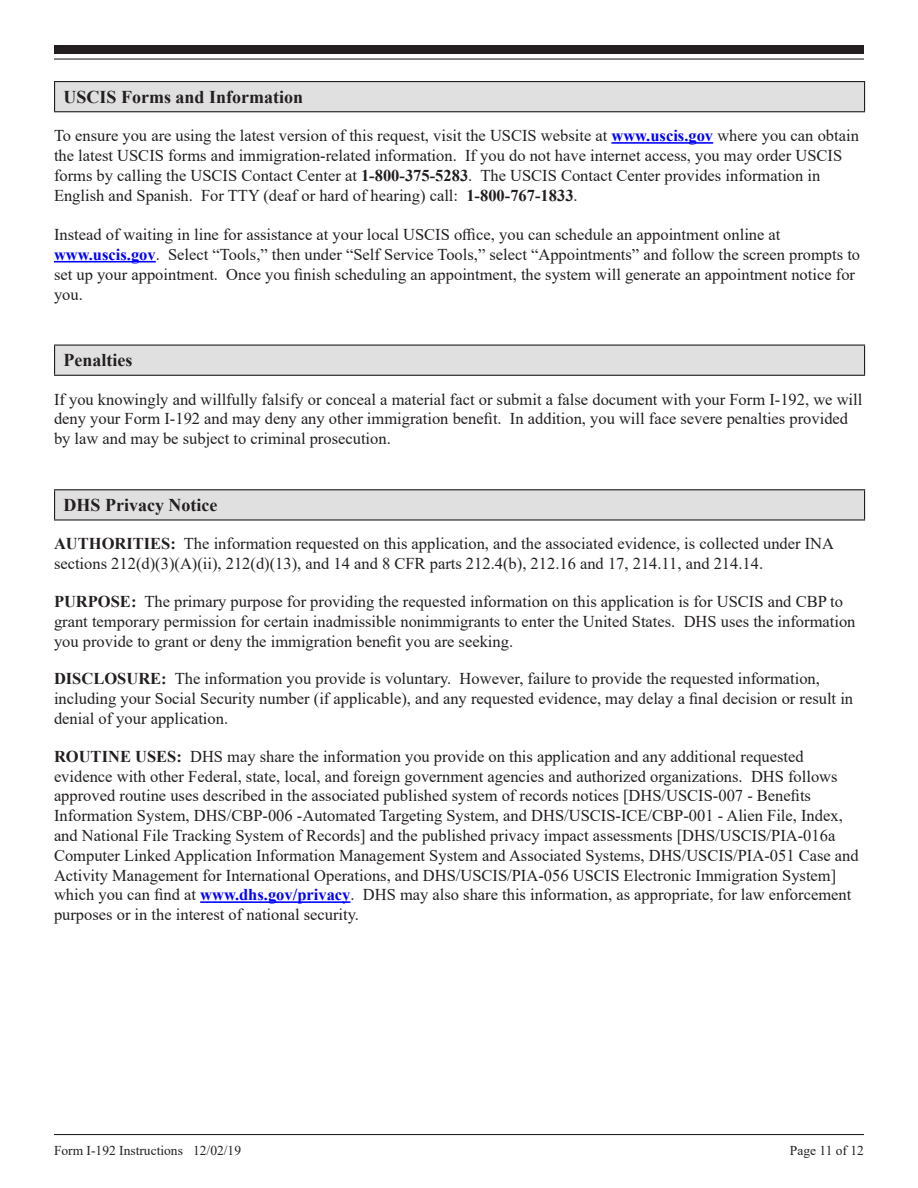
<style>
.page{position:relative;width:918px;height:1188px;background:#fff}
.page>*{position:absolute;margin:0;border:0;box-sizing:border-box;transform-origin:0 0}
.Section_Heading{font:700 18px "Times New Roman";color:#231f20}
.Body_1{font:16.5px/19.8px "Times New Roman";color:#231f20}
.Body_Lead-in{font:16.5px/19.8px "Times New Roman";color:#231f20}
.t1{font:13.5px "Times New Roman";color:#231f20}
.s1{font-weight:700;color:#00f}
.s2{font-weight:700}
</style>
<div class="page">
<hr style="left:54px;top:1134px;width:810px;height:1px;background:#231f20">
<div style="left:54px;top:45px;width:810px;height:9px;background:#231f20"></div>
<hr style="left:54px;top:58px;width:810px;height:2px;background:#231f20">
<hr style="left:611px;top:142px;width:102px;height:2px;background:#00f">
<hr style="left:54px;top:261px;width:102px;height:1px;background:#00f">
<hr style="left:200px;top:901px;width:151px;height:2px;background:#00f">
<div style="left:55px;top:82px;width:810px;height:30px;background:#e0e0e0"></div>
<hr style="left:54px;top:81px;width:811px;height:1px;background:#231f20">
<svg style="left:54px;top:82px;width:1px;height:29px"></svg>
<svg style="left:864px;top:82px;width:1px;height:29px"></svg>
<hr style="left:54px;top:111px;width:811px;height:1px;background:#231f20">
<div style="left:55px;top:345px;width:810px;height:30px;background:#e0e0e0"></div>
<hr style="left:54px;top:345px;width:811px;height:1px;background:#231f20">
<svg style="left:54px;top:346px;width:1px;height:29px"></svg>
<svg style="left:864px;top:346px;width:1px;height:29px"></svg>
<hr style="left:54px;top:375px;width:811px;height:1px;background:#231f20">
<div style="left:55px;top:490px;width:810px;height:30px;background:#e0e0e0"></div>
<hr style="left:54px;top:489px;width:811px;height:1px;background:#231f20">
<svg style="left:54px;top:490px;width:1px;height:29px"></svg>
<svg style="left:864px;top:490px;width:1px;height:29px"></svg>
<hr style="left:54px;top:519px;width:811px;height:2px;background:#231f20">
<h2 class="Section_Heading" style="left:64px;top:84px;width:241px">USCIS Forms and Information</h2>
<p class="Body_1" style="left:54px;top:125px;width:806px">To ensure you are using the latest version of this request, visit the USCIS website at <span class="s1">www.uscis.gov</span> where you can obtain the latest USCIS forms and immigration-related information. If you do not have internet access, you may order USCIS forms by calling the USCIS Contact Center at <span class="s2">1-800-375-5283</span>. The USCIS Contact Center provides information in English and Spanish. For TTY (deaf or hard of hearing) call: <span class="s2">1-800-767-1833</span>.</p>
<p class="Body_1" style="left:54px;top:224px;width:808px">Instead of waiting in line for assistance at your local USCIS office, you can schedule an appointment online at <span class="s1">www.uscis.gov</span>. Select “Tools,” then under “Self Service Tools,” select “Appointments” and follow the screen prompts to set up your appointment. Once you finish scheduling an appointment, the system will generate an appointment notice for you.</p>
<h2 class="Section_Heading" style="left:64px;top:347px;width:70px">Penalties</h2>
<p class="Body_1" style="left:54px;top:389px;width:810px">If you knowingly and willfully falsify or conceal a material fact or submit a false document with your Form I-192, we will deny your Form I-192 and may deny any other immigration benefit. In addition, you will face severe penalties provided by law and may be subject to criminal prosecution.</p>
<h2 class="Section_Heading" style="left:64px;top:492px;width:155px">DHS Privacy Notice</h2>
<p class="Body_Lead-in" style="left:54px;top:533px;width:782px"><span class="s2">AUTHORITIES:</span> The information requested on this application, and the associated evidence, is collected under INA sections 212(d)(3)(A)(ii), 212(d)(13), and 14 and 8 CFR parts 212.4(b), 212.16 and 17, 214.11, and 214.14.</p>
<p class="Body_Lead-in" style="left:54px;top:591px;width:803px"><span class="s2">PURPOSE:</span> The primary purpose for providing the requested information on this application is for USCIS and CBP to grant temporary permission for certain inadmissible nonimmigrants to enter the United States. DHS uses the information you provide to grant or deny the immigration benefit you are seeking.</p>
<p class="Body_Lead-in" style="left:54px;top:668px;width:801px"><span class="s2">DISCLOSURE:</span> The information you provide is voluntary. However, failure to provide the requested information, including your Social Security number (if applicable), and any requested evidence, may delay a final decision or result in denial of your application.</p>
<p class="Body_1" style="left:54px;top:746px;width:806px"><span class="s2">ROUTINE USES:</span> DHS may share the information you provide on this application and any additional requested evidence with other Federal, state, local, and foreign government agencies and authorized organizations. DHS follows approved routine uses described in the associated published system of records notices [DHS/USCIS-007 - Benefits Information System, DHS/CBP-006 -Automated Targeting System, and DHS/USCIS-ICE/CBP-001 - Alien File, Index, and National File Tracking System of Records] and the published privacy impact assessments [DHS/USCIS/PIA-016a Computer Linked Application Information Management System and Associated Systems, DHS/USCIS/PIA-051 Case and Activity Management for International Operations, and DHS/USCIS/PIA-056 USCIS Electronic Immigration System] which you can find at <span class="s1">www.dhs.gov/privacy</span>. DHS may also share this information, as appropriate, for law enforcement purposes or in the interest of national security.</p>
<p class="t1" style="left:54px;top:1141px;width:189px">Form I-192 Instructions 12/02/19</p>
<p class="t1" style="left:790px;top:1141px;width:76px">Page 11 of 12</p>
</div>
